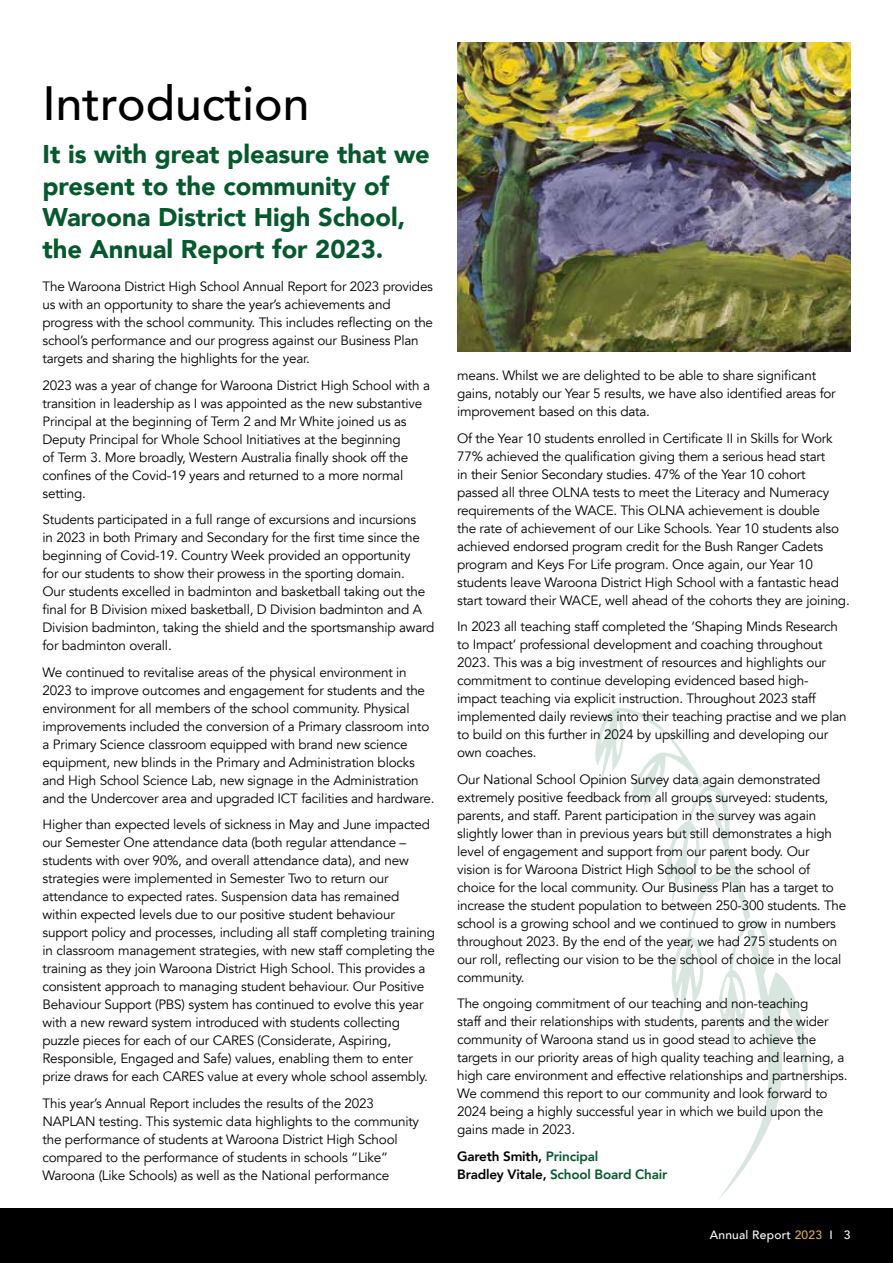
<style>
.page{position:relative;width:893px;height:1263px;background:#fff}
.page>*{position:absolute;margin:0;border:0;box-sizing:border-box;transform-origin:0 0}
.t1{font:500 48px "Avenir";color:#000}
.t2{font:900 25.65px/31.5px "Avenir";color:#05592d}
.t3{font:13.5px/18px "Avenir";letter-spacing:-.015em;color:#000}
.t4{font:800 13.5px/18px "Avenir";letter-spacing:-.015em;color:#000}
.t5{font:500 12px "Avenir";letter-spacing:.02em;color:#fff}
.s1{color:#05592d}
.s2{color:#e0b439}
</style>
<div class="page">
<div style="left:0;top:1208px;width:893px;height:55px;background:#000"></div>
<svg style="left:595px;top:708px;width:213px;height:491px"></svg>
<img style="left:457px;top:43px;width:393px;height:308px">
<h1 class="t1" style="left:43px;top:62px;width:268px">Introduction</h1>
<h2 class="t2" style="left:43px;top:138px;width:389px">It is with great pleasure that we present to the community of<br>Waroona District High School, the Annual Report for 2023.</h2>
<p class="t3" style="left:43px;top:278px;width:392px">The Waroona District High School Annual Report for 2023 provides us with an opportunity to share the year’s achievements and progress with the school community. This includes reflecting on the school’s performance and our progress against our Business Plan targets and sharing the highlights for the year.</p>
<p class="t3" style="left:43px;top:376px;width:389px">2023 was a year of change for Waroona District High School with a transition in leadership as I was appointed as the new substantive Principal at the beginning of Term 2 and Mr White joined us as Deputy Principal for Whole School Initiatives at the beginning<br>of Term 3. More broadly, Western Australia finally shook off the confines of the Covid-19 years and returned to a more normal setting.</p>
<p class="t3" style="left:43px;top:511px;width:394px">Students participated in a full range of excursions and incursions<br>in 2023 in both Primary and Secondary for the first time since the beginning of Covid-19. Country Week provided an opportunity<br>for our students to show their prowess in the sporting domain.<br>Our students excelled in badminton and basketball taking out the final for B Division mixed basketball, D Division badminton and A Division badminton, taking the shield and the sportsmanship award for badminton overall.</p>
<p class="t3" style="left:43px;top:663px;width:393px">We continued to revitalise areas of the physical environment in 2023 to improve outcomes and engagement for students and the environment for all members of the school community. Physical improvements included the conversion of a Primary classroom into a Primary Science classroom equipped with brand new science equipment, new blinds in the Primary and Administration blocks and High School Science Lab, new signage in the Administration and the Undercover area and upgraded ICT facilities and hardware.</p>
<p class="t3" style="left:43px;top:816px;width:394px">Higher than expected levels of sickness in May and June impacted our Semester One attendance data (both regular attendance – students with over 90%, and overall attendance data), and new strategies were implemented in Semester Two to return our attendance to expected rates. Suspension data has remained within expected levels due to our positive student behaviour support policy and processes, including all staff completing training in classroom management strategies, with new staff completing the training as they join Waroona District High School. This provides a consistent approach to managing student behaviour. Our Positive Behaviour Support (PBS) system has continued to evolve this year with a new reward system introduced with students collecting puzzle pieces for each of our CARES (Considerate, Aspiring, Responsible, Engaged and Safe) values, enabling them to enter prize draws for each CARES value at every whole school assembly.</p>
<p class="t3" style="left:43px;top:1094px;width:378px">This year’s Annual Report includes the results of the 2023<br>NAPLAN testing. This systemic data highlights to the community the performance of students at Waroona District High School compared to the performance of students in schools “Like” Waroona (Like Schools) as well as the National performance</p>
<p class="t3" style="left:457px;top:367px;width:380px">means. Whilst we are delighted to be able to share significant gains, notably our Year 5 results, we have also identified areas for improvement based on this data.</p>
<p class="t3" style="left:457px;top:429px;width:394px">Of the Year 10 students enrolled in Certificate II in Skills for Work 77% achieved the qualification giving them a serious head start<br>in their Senior Secondary studies. 47% of the Year 10 cohort passed all three OLNA tests to meet the Literacy and Numeracy requirements of the WACE. This OLNA achievement is double<br>the rate of achievement of our Like Schools. Year 10 students also achieved endorsed program credit for the Bush Ranger Cadets program and Keys For Life program. Once again, our Year 10 students leave Waroona District High School with a fantastic head start toward their WACE, well ahead of the cohorts they are joining.</p>
<p class="t3" style="left:457px;top:618px;width:391px">In 2023 all teaching staff completed the ‘Shaping Minds Research to Impact’ professional development and coaching throughout 2023. This was a big investment of resources and highlights our commitment to continue developing evidenced based high&shy;impact teaching via explicit instruction. Throughout 2023 staff implemented daily reviews into their teaching practise and we plan to build on this further in 2024 by upskilling and developing our own coaches.</p>
<p class="t3" style="left:457px;top:770px;width:391px">Our National School Opinion Survey data again demonstrated extremely positive feedback from all groups surveyed: students, parents, and staff. Parent participation in the survey was again slightly lower than in previous years but still demonstrates a high level of engagement and support from our parent body. Our<br>vision is for Waroona District High School to be the school of choice for the local community. Our Business Plan has a target to increase the student population to between 250-300 students. The school is a growing school and we continued to grow in numbers throughout 2023. By the end of the year, we had 275 students on our roll, reflecting our vision to be the school of choice in the local community.</p>
<p class="t3" style="left:457px;top:995px;width:392px">The ongoing commitment of our teaching and non-teaching<br>staff and their relationships with students, parents and the wider community of Waroona stand us in good stead to achieve the targets in our priority areas of high quality teaching and learning, a high care environment and effective relationships and partnerships.<br>We commend this report to our community and look forward to 2024 being a highly successful year in which we build upon the gains made in 2023.</p>
<p class="t4" style="left:457px;top:1147px;width:212px">Gareth Smith, <span class="s1">Principal<br></span>Bradley Vitale, <span class="s1">School Board Chair</span></p>
<p class="t5" style="left:710px;top:1224px;width:142px">Annual Report <span class="s2">2023</span> I 3</p>
</div>
